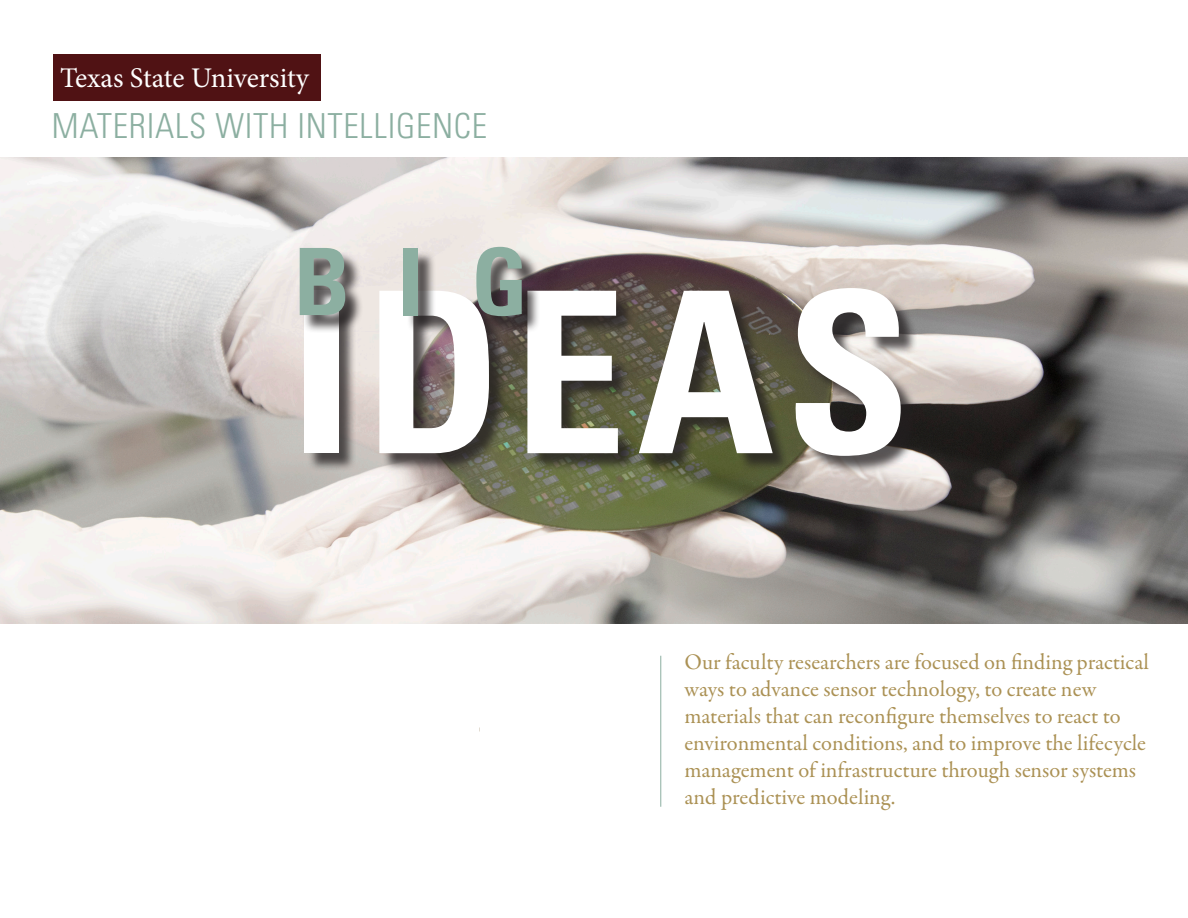
<style>
.page{position:relative;width:1188px;height:918px;background:#fff}
.page>*{position:absolute;margin:0;border:0;box-sizing:border-box;transform-origin:0 0}
.t1{font:700 condensed 225px "Univers LT Std";letter-spacing:.05em;color:#fff}
.t2{font:700 condensed 93px "Univers LT Std";color:#8cafa1}
.t3{font:300 condensed 34.5px "Univers LT Std";letter-spacing:.02em;color:#8cafa1}
.t4{font:28.5px "Minion Pro";letter-spacing:-.005em;color:#fff}
.t5{font:22.5px/27px "Garamond Premr Pro";color:#ab9154}
</style>
<div class="page">
<div style="left:53px;top:54px;width:268px;height:47px;background:#501214"></div>
<img style="left:0;top:157px;width:1188px;height:466px">
<hr style="left:660px;top:656px;width:1px;height:151px;background:#8cafa1">
<div style="left:307px;top:291px;width:613px;height:184px;background:#231f20;opacity:.75"></div>
<div style="left:302px;top:249px;width:238px;height:86px;background:#231f20;opacity:.75"></div>
<p class="t4" style="left:60px;top:59px;width:250px">Texas State University</p>
<p class="t3" style="left:52px;top:105px;width:437px">MATERIALS WITH INTELLIGENCE</p>
<p class="t2" style="left:294px;top:225px;width:236px">BIG</p>
<p class="t1" style="left:291px;top:235px;width:622px">IDEAS</p>
<p class="t5" style="left:685px;top:649px;width:466px">Our faculty researchers are focused on finding practical ways to advance sensor technology, to create new</p>
<p class="t5" style="left:685px;top:703px;width:463px">materials that can reconfigure themselves to react to environmental conditions, and to improve the lifecycle management of infrastructure through sensor systems and predictive modeling.</p>
</div>
